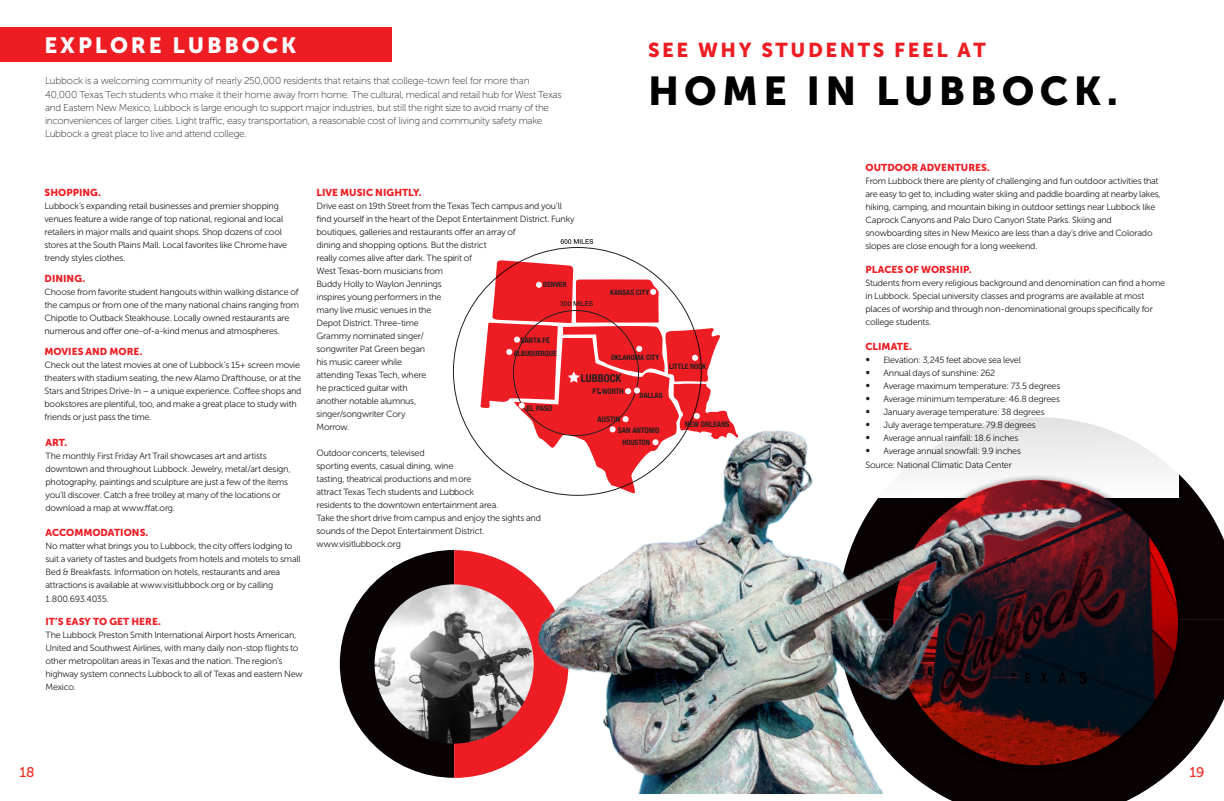
<style>
.page{position:relative;width:1224px;height:801px;background:#fff}
.page>*{position:absolute;margin:0;border:0;box-sizing:border-box;transform-origin:0 0}
.Main_Title_Headings{font:40px "Museo Sans 900";letter-spacing:.13em;color:#000}
.Main_Title_Headings-2{font:22px "Museo Sans 900";letter-spacing:.13em;color:#fff}
.Main_Title_Headings-3{font:20px "Museo Sans 900";letter-spacing:.13em;color:#ee1d23}
.t1{font:14px "Museo Sans 500";color:#ee2e22}
.t2{font:700 condensed 10.8px "Helvetica Neue";color:#231f20}
.t3{font:10px/13px "Museo Sans 100";letter-spacing:-.025em;color:#231f20}
.t4{font:10px "Museo Sans 900";color:#ee1d23}
.t5{font:9px/13px "Museo Sans 300";letter-spacing:-.025em;color:#231f20}
.t6{font:700 condensed 7.7px "Helvetica Neue";color:#231f20}
.t7{font:700 condensed 7.3px "Helvetica Neue";color:#231f20}
.s1{font-size:7px;color:#fff}
.s2{font-size:12px}
</style>
<div class="page">
<svg style="left:939px;top:619px;width:285px;height:182px;fill:#080302"></svg>
<svg style="left:1186px;top:481px;width:38px;height:138px;fill:#080302"></svg>
<svg style="left:452px;top:247px;width:181px;height:202px"></svg>
<svg style="left:561px;top:239px;width:32px;height:5px"></svg>
<svg style="left:480px;top:260px;width:240px;height:230px"></svg>
<div style="left:0;top:27px;width:392px;height:34px;background:#ee1d23"></div>
<svg style="left:340px;top:550px;width:198px;height:228px"></svg>
<img style="left:375px;top:584px;width:159px;height:160px;border-radius:80px">
<div style="left:885px;top:473px;width:301px;height:301px;background:#231f20;opacity:.3"></div>
<svg style="left:892px;top:480px;width:288px;height:287px;background:#330f16"></svg>
<img style="left:538px;top:359px;width:553px;height:435px">
<p class="Main_Title_Headings-2" style="left:44px;top:33px;width:254px">EXPLORE LUBBOCK</p>
<p class="t3" style="left:45px;top:74px;width:518px;line-height:14px">Lubbock is a welcoming community of nearly 250,000 residents that retains that college-town feel for more than<br>40,000 Texas Tech students who make it their home away from home. The cultural, medical and retail hub for West Texas</p>
<p class="t3" style="left:45px;top:101px;width:506px">and Eastern New Mexico, Lubbock is large enough to support major industries, but still the right size to avoid many of the inconveniences of larger cities. Light traffic, easy transportation, a reasonable cost of living and community safety make<br>Lubbock a great place to live and attend college.</p>
<p class="Main_Title_Headings-3" style="left:648px;top:39px;width:339px">SEE WHY STUDENTS FEEL AT</p>
<p class="Main_Title_Headings" style="left:648px;top:68px;width:471px">HOME IN LUBBOCK.</p>
<p class="t4" style="left:44px;top:186px;width:58px">SHOPPING.</p>
<p class="t5" style="left:44px;top:199px;width:244px">Lubbock’s expanding retail businesses and premier shopping venues feature a wide range of top national, regional and local retailers in major malls and quaint shops. Shop dozens of cool stores at the South Plains Mall. Local favorites like Chrome have trendy styles clothes.</p>
<p class="t4" style="left:44px;top:272px;width:42px">DINING.</p>
<p class="t5" style="left:44px;top:285px;width:256px">Choose from favorite student hangouts within walking distance of the campus or from one of the many national chains ranging from Chipotle to Outback Steakhouse. Locally owned restaurants are numerous and offer one-of-a-kind menus and atmospheres.</p>
<p class="t4" style="left:44px;top:345px;width:100px">MOVIES AND MORE.</p>
<p class="t5" style="left:44px;top:358px;width:259px">Check out the latest movies at one of Lubbock’s 15+ screen movie theaters with stadium seating, the new Alamo Drafthouse, or at the Stars and Stripes Drive-In – a unique experience. Coffee shops and bookstores are plentiful, too, and make a great place to study with friends or just pass the time.</p>
<p class="t4" style="left:46px;top:437px;width:23px">ART.</p>
<p class="t5" style="left:46px;top:450px;width:247px">The monthly First Friday Art Trail showcases art and artists downtown and throughout Lubbock. Jewelry, metal/art design, photography, paintings and sculpture are just a few of the items you’ll discover. Catch a free trolley at many of the locations or download a map at www.ffat.org.</p>
<p class="t4" style="left:46px;top:527px;width:104px">ACCOMMODATIONS.</p>
<p class="t5" style="left:46px;top:540px;width:257px">No matter what brings you to Lubbock, the city offers lodging to suit a variety of tastes and budgets from hotels and motels to small Bed &amp; Breakfasts. Information on hotels, restaurants and area attractions is available at www.visitlubbock.org or by calling</p>
<p class="t5" style="left:46px;top:593px;width:65px">1.800.693.4035.</p>
<p class="t4" style="left:46px;top:616px;width:117px">IT’S EASY TO GET HERE.</p>
<p class="t5" style="left:46px;top:629px;width:259px">The Lubbock Preston Smith International Airport hosts American, United and Southwest Airlines, with many daily non-stop flights to other metropolitan areas in Texas and the nation. The region’s highway system connects Lubbock to all of Texas and eastern New Mexico.</p>
<p class="t4" style="left:316px;top:186px;width:107px">LIVE MUSIC NIGHTLY.</p>
<p class="t5" style="left:316px;top:199px;width:260px">Drive east on 19th Street from the Texas Tech campus and you’ll find yourself in the heart of the Depot Entertainment District. Funky boutiques, galleries and restaurants offer an array of<br>dining and shopping options. But the district<br>really comes alive after dark. The spirit of<br>West Texas-born musicians from<br>Buddy Holly to Waylon Jennings<br>inspires young performers in the<br>many live music venues in the<br>Depot District. Three-time<br>Grammy nominated singer/<br>songwriter Pat Green began<br>his music career while<br>attending Texas Tech, where<br>he practiced guitar with<br>another notable alumnus,<br>singer/songwriter Cory<br>Morrow.</p>
<p class="t5" style="left:316px;top:446px;width:226px">Outdoor concerts, televised<br>sporting events, casual dining, wine<br>tasting, theatrical productions and more<br>attract Texas Tech students and Lubbock<br>residents to the downtown entertainment area.<br>Take the short drive from campus and enjoy the sights and sounds of the Depot Entertainment District.</p>
<p class="t5" style="left:316px;top:537px;width:86px">www.visitlubbock.org</p>
<p class="t7" style="left:543px;top:279px;width:25px">DENVER</p>
<p class="t7" style="left:610px;top:286px;width:40px">KANSAS CITY</p>
<p class="t6" style="left:520px;top:334px;width:31px">SANTA FE</p>
<p class="t7" style="left:514px;top:347px;width:44px">ALBUQUERQUE</p>
<p class="t7" style="left:611px;top:352px;width:50px">OKLAHOMA CITY</p>
<p class="t7" style="left:640px;top:390px;width:25px">DALLAS</p>
<p class="t6" style="left:598px;top:413px;width:24px">AUSTIN</p>
<p class="t7" style="left:622px;top:437px;width:29px">HOUSTON</p>
<p class="t7" style="left:669px;top:360px;width:39px">LITTLE ROCK</p>
<p class="t2" style="left:581px;top:369px;width:42px">LUBBOCK</p>
<p class="t6" style="left:593px;top:385px;width:33px">FT W<span class="s1">.</span> ORTH</p>
<p class="t6" style="left:527px;top:401px;width:27px">EL PASO</p>
<p class="t6" style="left:685px;top:418px;width:46px">NEW ORLEANS</p>
<p class="t6" style="left:618px;top:424px;width:43px">SAN ANTONIO</p>
<p class="t4" style="left:866px;top:162px;width:126px">OUTDOOR ADVENTURES.</p>
<p class="t5" style="left:866px;top:174px;width:297px">From Lubbock there are plenty of challenging and fun outdoor activities that are easy to get to, including water skiing and paddle boarding at nearby lakes, hiking, camping, and mountain biking in outdoor settings near Lubbock like Caprock Canyons and Palo Duro Canyon State Parks. Skiing and snowboarding sites in New Mexico are less than a day’s drive and Colorado slopes are close enough for a long weekend.</p>
<p class="t4" style="left:866px;top:264px;width:108px">PLACES OF WORSHIP.</p>
<p class="t5" style="left:866px;top:276px;width:301px">Students from every religious background and denomination can find a home in Lubbock. Special university classes and programs are available at most places of worship and through non-denominational groups specifically for college students.</p>
<p class="t4" style="left:866px;top:341px;width:48px">CLIMATE.</p>
<p class="t5" style="left:866px;top:353px;width:157px"><span class="s2">•</span> Elevation: 3,245 feet above sea level</p>
<p class="t5" style="left:866px;top:366px;width:131px"><span class="s2">•</span> Annual days of sunshine: 262</p>
<p class="t5" style="left:866px;top:379px;width:196px"><span class="s2">•</span> Average maximum temperature: 73.5 degrees</p>
<p class="t5" style="left:866px;top:392px;width:196px"><span class="s2">•</span> Average minimum temperature: 46.8 degrees</p>
<p class="t5" style="left:866px;top:405px;width:181px"><span class="s2">•</span> January average temperature: 38 degrees</p>
<p class="t5" style="left:866px;top:418px;width:172px"><span class="s2">•</span> July average temperature: 79.8 degrees</p>
<p class="t5" style="left:866px;top:431px;width:154px"><span class="s2">•</span> Average annual rainfall: 18.6 inches</p>
<p class="t5" style="left:866px;top:444px;width:157px"><span class="s2">•</span> Average annual snowfall: 9.9 inches</p>
<p class="t5" style="left:866px;top:458px;width:148px">Source: National Climatic Data Center</p>
<h3 class="t1" style="left:19px;top:765px;width:17px">18</h3>
<h3 class="t1" style="left:1189px;top:765px;width:17px">19</h3>
</div>
